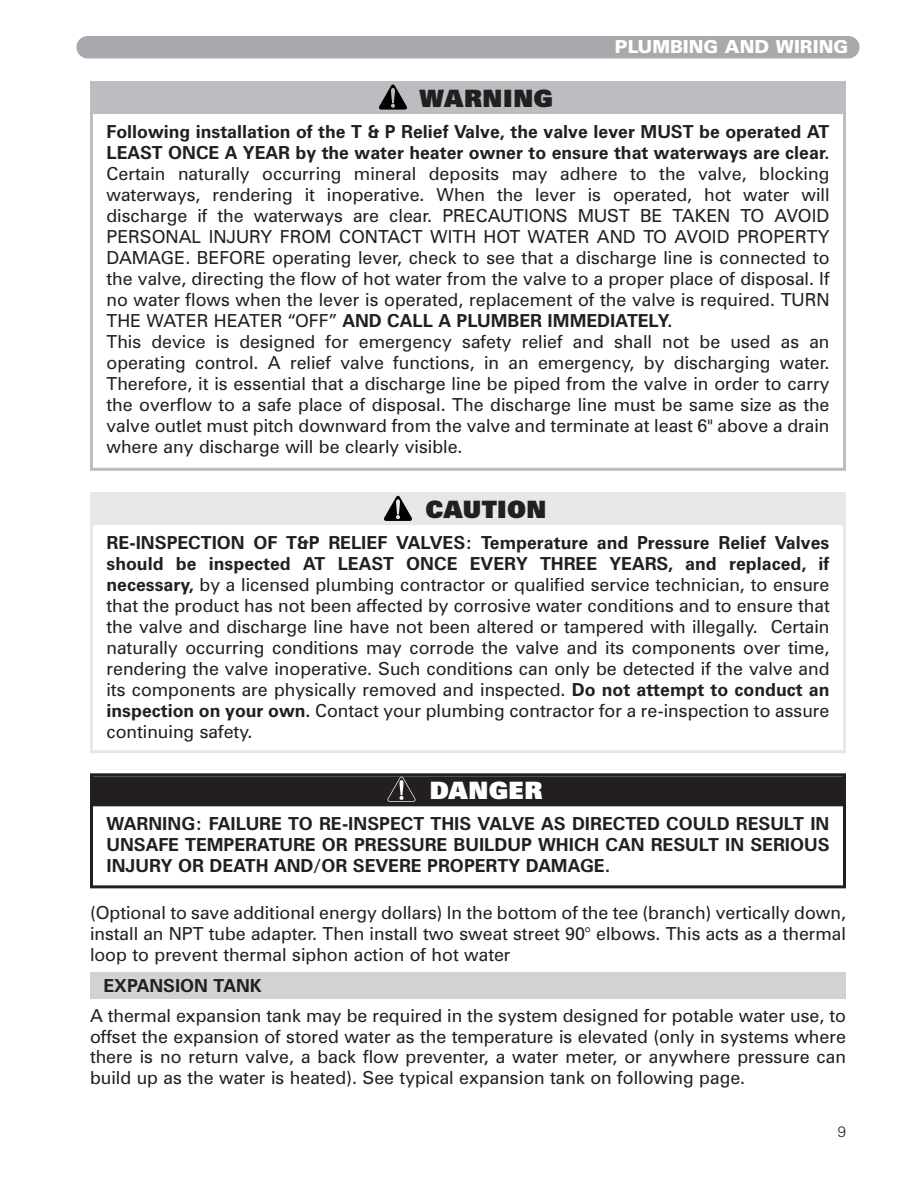
<style>
.page{position:relative;width:918px;height:1188px;background:#fff}
.page>*{position:absolute;margin:0;border:0;box-sizing:border-box;transform-origin:0 0}
.t1{font:900 24px "Zurich BT";color:#231f20}
.t2{font:900 24px "Zurich BT";color:#fff}
.t3{font:18px/21px "Zurich BT";color:#231f20;text-align:justify}
.t4{font:700 18px/21px "Zurich BT";color:#231f20;text-align:justify}
.t5{font:900 18px "Zurich BT";color:#fff}
.t6{font:300 15px "Zurich BT";color:#231f20}
.s1{font-weight:700}
</style>
<div class="page">
<div style="left:76px;top:36px;width:784px;height:22px;background:#a8a9ad;border-radius:11px"></div>
<div style="left:90px;top:972px;width:756px;height:27px;background:#d1d2d4"></div>
<div style="left:93px;top:495px;width:750px;height:30px;background:#e6e7e9"></div>
<div style="left:90px;top:492px;width:756px;height:261px;border:3px solid #e6e7e9"></div>
<div style="left:93px;top:776px;width:750px;height:30px;background:#231f20"></div>
<div style="left:90px;top:773px;width:756px;height:115px;border:3px solid #231f20"></div>
<svg style="left:387px;top:777px;width:29px;height:25px"></svg>
<svg style="left:384px;top:496px;width:28px;height:25px"></svg>
<div style="left:93px;top:84px;width:750px;height:30px;background:#bcbdc0"></div>
<div style="left:90px;top:81px;width:756px;height:390px;border:3px solid #bcbdc0"></div>
<svg style="left:379px;top:84px;width:28px;height:26px"></svg>
<p class="t5" style="left:615px;top:41px;width:235px">PLUMBING AND WIRING</p>
<h1 class="t1" style="left:419px;top:89px;width:135px">WARNING</h1>
<p class="t4" style="left:106px;top:123px;width:724px">Following installation of the T &amp; P Relief Valve, the valve lever MUST be operated AT<br>LEAST ONCE A YEAR by the water heater owner to ensure that waterways are clear.</p>
<p class="t3" style="left:106px;top:165px;width:725px;text-align:left">Certain naturally occurring mineral deposits may adhere to the valve, blocking waterways, rendering it inoperative. When the lever is operated, hot water will discharge if the waterways are clear. PRECAUTIONS MUST BE TAKEN TO AVOID PERSONAL INJURY FROM CONTACT WITH HOT WATER AND TO AVOID PROPERTY DAMAGE. BEFORE operating lever, check to see that a discharge line is connected to the valve, directing the flow of hot water from the valve to a proper place of disposal. If no water flows when the lever is operated, replacement of the valve is required. TURN THE WATER HEATER “OFF” <span class="s1">AND CALL A PLUMBER IMMEDIATELY.<br></span>This device is designed for emergency safety relief and shall not be used as an operating control. A relief valve functions, in an emergency, by discharging water.<br>Therefore, it is essential that a discharge line be piped from the valve in order to carry the overflow to a safe place of disposal. The discharge line must be same size as the valve outlet must pitch downward from the valve and terminate at least 6" above a drain where any discharge will be clearly visible.</p>
<h1 class="t1" style="left:425px;top:500px;width:123px">CAUTION</h1>
<p class="t3" style="left:106px;top:534px;width:725px"><span class="s1">RE-INSPECTION OF T&amp;P RELIEF VALVES: Temperature and Pressure Relief Valves should be inspected AT LEAST ONCE EVERY THREE YEARS, and replaced, if necessary,</span> by a licensed plumbing contractor or qualified service technician, to ensure that the product has not been affected by corrosive water conditions and to ensure that the valve and discharge line have not been altered or tampered with illegally. Certain naturally occurring conditions may corrode the valve and its components over time, rendering the valve inoperative. Such conditions can only be detected if the valve and its components are physically removed and inspected. <span class="s1">Do not attempt to conduct an inspection on your own.</span> Contact your plumbing contractor for a re-inspection to assure continuing safety.</p>
<h1 class="t2" style="left:430px;top:782px;width:115px">DANGER</h1>
<p class="t4" style="left:106px;top:816px;width:725px">WARNING: FAILURE TO RE-INSPECT THIS VALVE AS DIRECTED COULD RESULT IN UNSAFE TEMPERATURE OR PRESSURE BUILDUP WHICH CAN RESULT IN SERIOUS INJURY OR DEATH AND/OR SEVERE PROPERTY DAMAGE.</p>
<p class="t3" style="left:90px;top:904px;width:758px">(Optional to save additional energy dollars) In the bottom of the tee (branch) vertically down, install an NPT tube adapter. Then install two sweat street 90° elbows. This acts as a thermal loop to prevent thermal siphon action of hot water</p>
<p class="t4" style="left:104px;top:977px;width:160px">EXPANSION TANK</p>
<p class="t3" style="left:90px;top:1007px;width:758px">A thermal expansion tank may be required in the system designed for potable water use, to offset the expansion of stored water as the temperature is elevated (only in systems where there is no return valve, a back flow preventer, a water meter, or anywhere pressure can build up as the water is heated). See typical expansion tank on following page.</p>
<p class="t6" style="left:838px;top:1126px;width:10px">9</p>
</div>
